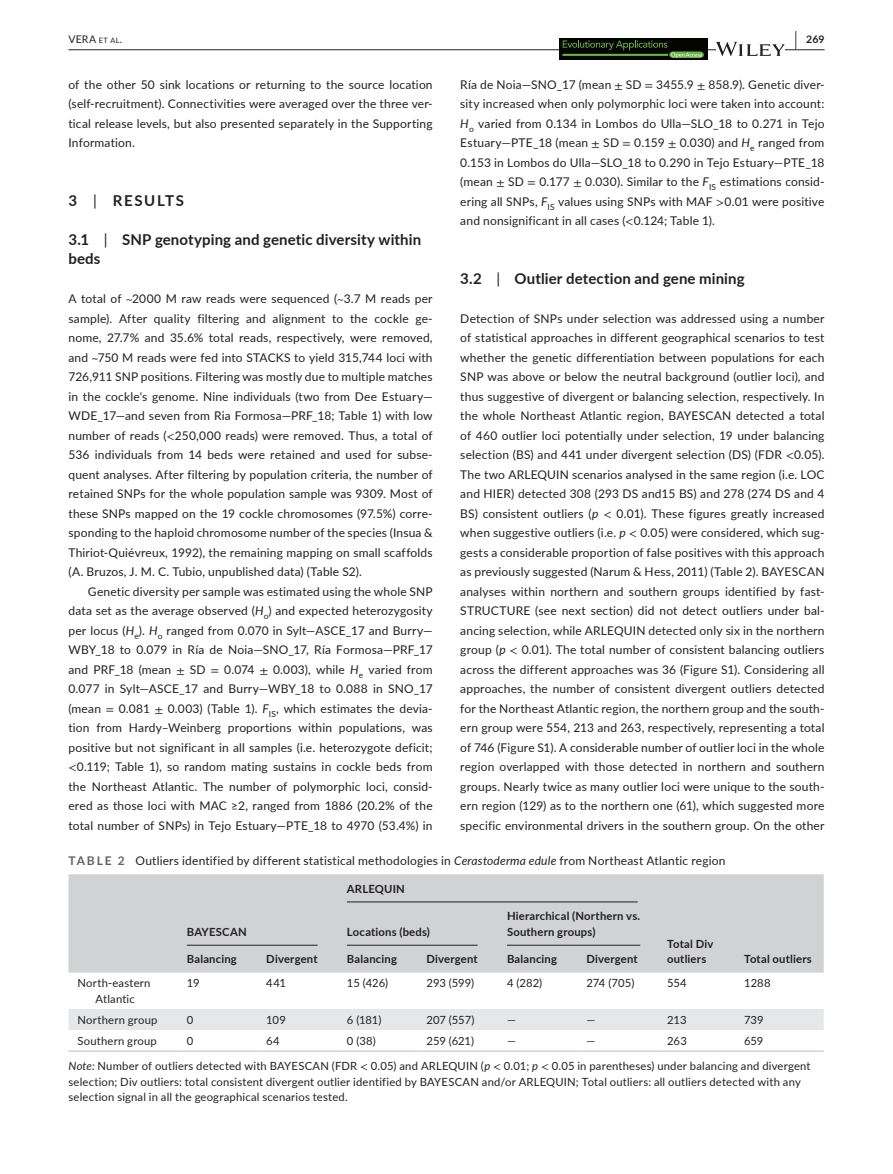
<style>
.page{position:relative;width:893px;height:1174px;background:#fff}
.page>*{position:absolute;margin:0;border:0;box-sizing:border-box;transform-origin:0 0}
.t1{font:700 15px/19.5px "Lato";letter-spacing:.005em;color:#231f20}
.t2{font:700 15px "Lato";letter-spacing:.105em;color:#231f20}
.t3{font:12px/19.5px "Lato";letter-spacing:.015em;color:#231f20;text-align:justify}
.t4{font:11.25px/15.8px "Lato";letter-spacing:.015em;color:#231f20;text-align:center}
.t5{font:700 11.25px/15.8px "Lato";letter-spacing:.02em;color:#231f20}
.t6{font:10.5px "Lato";color:#231f20}
.t7{font:700 10.5px "Lato";color:#231f20}
.s1{font-size:7.35px}
.s2{font-size:19.5px}
.s3{font-family:"STIX"}
.s4{font-style:italic}
.s5{font-weight:400}
.s6{font-weight:700;color:#636366}
</style>
<div class="page">
<hr style="left:68px;top:49px;width:756px;height:1px;background:#231f20">
<div style="left:559px;top:38px;width:149px;height:22px;background:#040503"></div>
<svg style="left:562px;top:40px;width:142px;height:18px"></svg>
<svg style="left:716px;top:42px;width:69px;height:14px"></svg>
<div style="left:68px;top:874px;width:756px;height:98px;background:#d1d2d4"></div>
<div style="left:68px;top:1009px;width:756px;height:21px;background:#e6e7e9"></div>
<hr style="left:68px;top:1050px;width:110px;height:2px;background:#d1d2d4">
<hr style="left:178px;top:1050px;width:79px;height:2px;background:#d1d2d4">
<hr style="left:257px;top:1050px;width:81px;height:2px;background:#d1d2d4">
<hr style="left:338px;top:1050px;width:79px;height:2px;background:#d1d2d4">
<hr style="left:417px;top:1050px;width:81px;height:2px;background:#d1d2d4">
<hr style="left:498px;top:1050px;width:79px;height:2px;background:#d1d2d4">
<hr style="left:577px;top:1050px;width:81px;height:2px;background:#d1d2d4">
<hr style="left:658px;top:1050px;width:77px;height:2px;background:#d1d2d4">
<hr style="left:735px;top:1050px;width:89px;height:2px;background:#d1d2d4">
<hr style="left:187px;top:944px;width:131px;height:1px;background:#231f20">
<hr style="left:347px;top:901px;width:291px;height:1px;background:#231f20">
<hr style="left:347px;top:944px;width:131px;height:1px;background:#231f20">
<hr style="left:507px;top:944px;width:133px;height:1px;background:#231f20">
<p class="t6" style="left:68px;top:31px;width:55px">VERA <span class="s1">et al</span>.</p>
<p class="t7" style="left:795px;top:31px;width:31px"><span class="s2">|</span> 269</p>
<p class="t3" style="left:68px;top:74px;width:366px">of the other 50 sink locations or returning to the source location (self-recruitment). Connectivities were averaged over the three ver&shy;tical release levels, but also presented separately in the Supporting Information.</p>
<p class="t3" style="left:460px;top:74px;width:366px">Ría de Noia—SNO_17 (mean <span class="s3">±</span> SD <span class="s3">=</span> 3455.9 <span class="s3">±</span> 858.9). Genetic diver&shy;sity increased when only polymorphic loci were taken into account:<br><span class="s4">H</span><sub>o</sub> varied from 0.134 in Lombos do Ulla—SLO_18 to 0.271 in Tejo Estuary—PTE_18 (mean <span class="s3">±</span> SD <span class="s3">=</span> 0.159 <span class="s3">±</span> 0.030) and <span class="s4">H</span><sub>e</sub> ranged from 0.153 in Lombos do Ulla—SLO_18 to 0.290 in Tejo Estuary—PTE_18 (mean <span class="s3">±</span> SD <span class="s3">=</span> 0.177 <span class="s3">±</span> 0.030). Similar to the <span class="s4">F</span><sub>IS</sub> estimations consid&shy;ering all SNPs, <span class="s4">F</span><sub>IS</sub> values using SNPs with MAF <span class="s3">&gt;</span>0.01 were positive and nonsignificant in all cases (<span class="s3">&lt;</span>0.124; Table 1).</p>
<p class="t2" style="left:68px;top:189px;width:117px">3 <span class="s5">|</span> RESULTS</p>
<p class="t1" style="left:68px;top:229px;width:354px">3.1 <span class="s5">|</span> SNP genotyping and genetic diversity within beds</p>
<p class="t3" style="left:68px;top:288px;width:366px">A total of <span class="s3">~</span>2000 M raw reads were sequenced (<span class="s3">~</span>3.7 M reads per sample). After quality filtering and alignment to the cockle ge&shy;nome, 27.7% and 35.6% total reads, respectively, were removed, and <span class="s3">~</span>750 M reads were fed into STACKS to yield 315,744 loci with 726,911 SNP positions. Filtering was mostly due to multiple matches in the cockle's genome. Nine individuals (two from Dee Estuary— WDE_17—and seven from Ria Formosa—PRF_18; Table 1) with low number of reads (<span class="s3">&lt;</span>250,000 reads) were removed. Thus, a total of 536 individuals from 14 beds were retained and used for subse&shy;quent analyses. After filtering by population criteria, the number of retained SNPs for the whole population sample was 9309. Most of these SNPs mapped on the 19 cockle chromosomes (97.5%) corre&shy;sponding to the haploid chromosome number of the species (Insua &amp; Thiriot-Quiévreux, 1992), the remaining mapping on small scaffolds (A. Bruzos, J. M. C. Tubio, unpublished data) (Table S2).</p>
<p class="t3" style="left:68px;top:581px;width:366px;text-indent:20px">Genetic diversity per sample was estimated using the whole SNP data set as the average observed (<span class="s4">H</span><sub>o</sub>) and expected heterozygosity per locus (<span class="s4">H</span><sub>e</sub>). <span class="s4">H</span><sub>o</sub> ranged from 0.070 in Sylt—ASCE_17 and Burry— WBY_18 to 0.079 in Ría de Noia—SNO_17, Ría Formosa—PRF_17 and PRF_18 (mean <span class="s3">±</span> SD <span class="s3">=</span> 0.074 <span class="s3">±</span> 0.003), while <span class="s4">H</span><sub>e</sub> varied from 0.077 in Sylt—ASCE_17 and Burry—WBY_18 to 0.088 in SNO_17 (mean <span class="s3">=</span> 0.081 <span class="s3">±</span> 0.003) (Table 1). <span class="s4">F</span><sub>IS</sub>, which estimates the devia&shy;tion from Hardy–Weinberg proportions within populations, was positive but not significant in all samples (i.e. heterozygote deficit; <span class="s3">&lt;</span>0.119; Table 1), so random mating sustains in cockle beds from the Northeast Atlantic. The number of polymorphic loci, consid&shy;ered as those loci with MAC ≥2, ranged from 1886 (20.2% of the total number of SNPs) in Tejo Estuary—PTE_18 to 4970 (53.4%) in</p>
<p class="t1" style="left:460px;top:268px;width:286px">3.2 <span class="s5">|</span> Outlier detection and gene mining</p>
<p class="t3" style="left:460px;top:308px;width:366px">Detection of SNPs under selection was addressed using a number of statistical approaches in different geographical scenarios to test whether the genetic differentiation between populations for each SNP was above or below the neutral background (outlier loci), and thus suggestive of divergent or balancing selection, respectively. In the whole Northeast Atlantic region, BAYESCAN detected a total of 460 outlier loci potentially under selection, 19 under balancing selection (BS) and 441 under divergent selection (DS) (FDR <span class="s3">&lt;</span>0.05).<br>The two ARLEQUIN scenarios analysed in the same region (i.e. LOC and HIER) detected 308 (293 DS and15 BS) and 278 (274 DS and 4<br>BS) consistent outliers (<span class="s4">p</span> <span class="s3">&lt;</span> 0.01). These figures greatly increased when suggestive outliers (i.e. <span class="s4">p</span> <span class="s3">&lt;</span> 0.05) were considered, which sug&shy;gests a considerable proportion of false positives with this approach as previously suggested (Narum &amp; Hess, 2011) (Table 2). BAYESCAN analyses within northern and southern groups identified by fast-STRUCTURE (see next section) did not detect outliers under bal&shy;ancing selection, while ARLEQUIN detected only six in the northern group (<span class="s4">p</span> <span class="s3">&lt;</span> 0.01). The total number of consistent balancing outliers across the different approaches was 36 (Figure S1). Considering all approaches, the number of consistent divergent outliers detected for the Northeast Atlantic region, the northern group and the south&shy;ern group were 554, 213 and 263, respectively, representing a total of 746 (Figure S1). A considerable number of outlier loci in the whole region overlapped with those detected in northern and southern groups. Nearly twice as many outlier loci were unique to the south&shy;ern region (129) as to the northern one (61), which suggested more specific environmental drivers in the southern group. On the other</p>
<p class="t3" style="left:68px;top:850px;width:658px"><span class="s6">TABLE 2</span> Outliers identified by different statistical methodologies in <span class="s4">Cerastoderma edule</span> from Northeast Atlantic region</p>
<p class="t5" style="left:187px;top:923px;width:61px">BAYESCAN</p>
<p class="t5" style="left:347px;top:880px;width:59px">ARLEQUIN</p>
<p class="t5" style="left:347px;top:923px;width:85px">Locations (beds)</p>
<p class="t5" style="left:507px;top:907px;width:135px">Hierarchical (Northern vs.<br>Southern groups)</p>
<p class="t5" style="left:187px;top:951px;width:52px">Balancing</p>
<p class="t5" style="left:266px;top:951px;width:53px">Divergent</p>
<p class="t5" style="left:347px;top:951px;width:52px">Balancing</p>
<p class="t5" style="left:426px;top:951px;width:53px">Divergent</p>
<p class="t5" style="left:507px;top:951px;width:52px">Balancing</p>
<p class="t5" style="left:586px;top:951px;width:53px">Divergent</p>
<p class="t5" style="left:667px;top:935px;width:48px">Total Div outliers</p>
<p class="t5" style="left:744px;top:951px;width:69px">Total outliers</p>
<p class="t4" style="left:77px;top:974px;width:74px">North-eastern<br>Atlantic</p>
<p class="t4" style="left:187px;top:974px;width:14px">19</p>
<p class="t4" style="left:266px;top:974px;width:21px">441</p>
<p class="t4" style="left:347px;top:974px;width:43px">15 (426)</p>
<p class="t4" style="left:426px;top:974px;width:49px">293 (599)</p>
<p class="t4" style="left:507px;top:974px;width:37px">4 (282)</p>
<p class="t4" style="left:586px;top:974px;width:49px">274 (705)</p>
<p class="t4" style="left:667px;top:974px;width:21px">554</p>
<p class="t4" style="left:744px;top:974px;width:28px">1288</p>
<p class="t4" style="left:77px;top:1011px;width:82px">Northern group</p>
<p class="t4" style="left:187px;top:1011px;width:8px">0</p>
<p class="t4" style="left:266px;top:1011px;width:21px">109</p>
<p class="t4" style="left:347px;top:1011px;width:36px">6 (181)</p>
<p class="t4" style="left:426px;top:1011px;width:50px">207 (557)</p>
<p class="t4" style="left:507px;top:1011px;width:10px">—</p>
<p class="t4" style="left:586px;top:1011px;width:10px">—</p>
<p class="t4" style="left:667px;top:1011px;width:21px">213</p>
<p class="t4" style="left:744px;top:1011px;width:21px">739</p>
<p class="t4" style="left:77px;top:1032px;width:81px">Southern group</p>
<p class="t4" style="left:187px;top:1032px;width:8px">0</p>
<p class="t4" style="left:266px;top:1032px;width:15px">64</p>
<p class="t4" style="left:347px;top:1032px;width:30px">0 (38)</p>
<p class="t4" style="left:426px;top:1032px;width:49px">259 (621)</p>
<p class="t4" style="left:507px;top:1032px;width:10px">—</p>
<p class="t4" style="left:586px;top:1032px;width:10px">—</p>
<p class="t4" style="left:667px;top:1032px;width:21px">263</p>
<p class="t4" style="left:744px;top:1032px;width:21px">659</p>
<p class="t4" style="left:69px;top:1057px;width:743px;text-align:left"><span class="s4">Note:</span> Number of outliers detected with BAYESCAN (FDR <span class="s3">&lt;</span> 0.05) and ARLEQUIN (<span class="s4">p</span> <span class="s3">&lt;</span> 0.01; <span class="s4">p</span> <span class="s3">&lt;</span> 0.05 in parentheses) under balancing and divergent selection; Div outliers: total consistent divergent outlier identified by BAYESCAN and/or ARLEQUIN; Total outliers: all outliers detected with any selection signal in all the geographical scenarios tested.</p>
</div>
